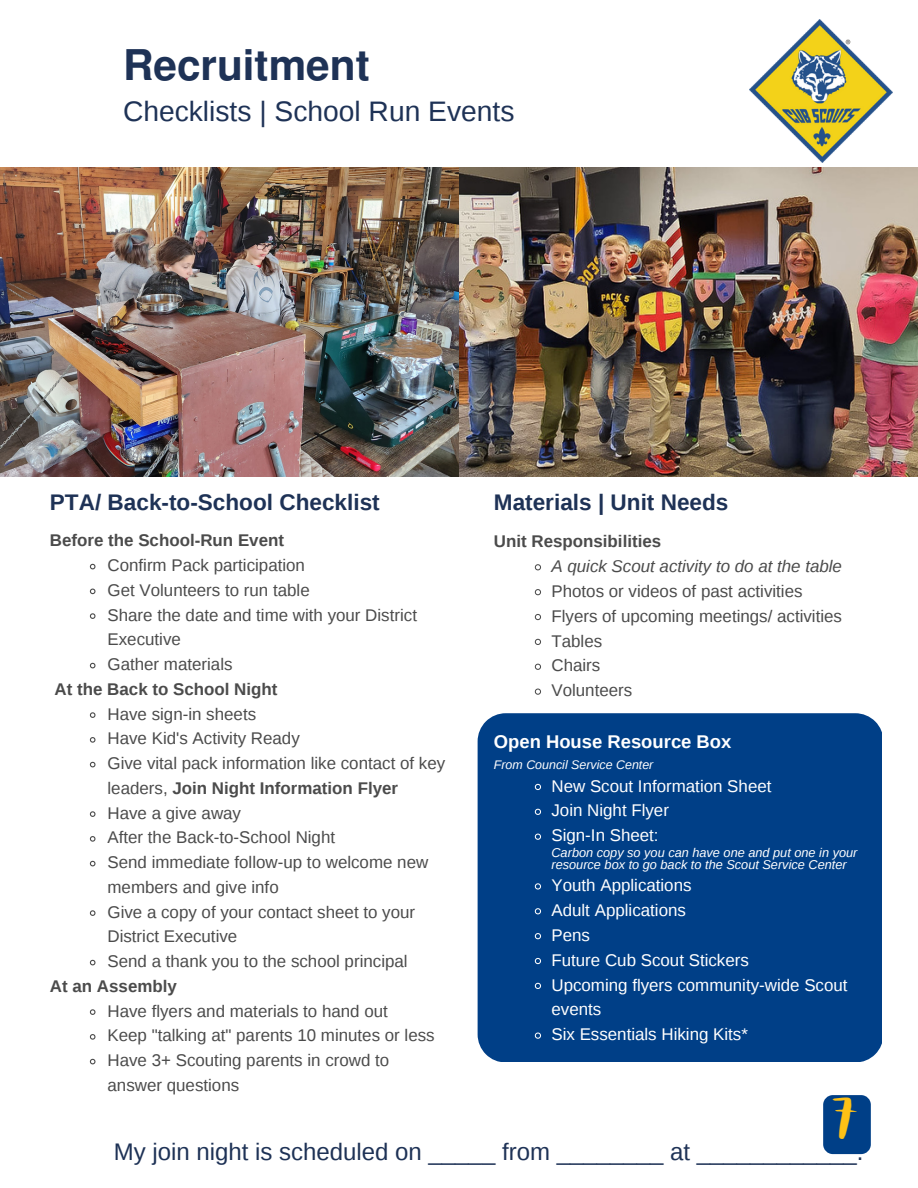
<style>
.page{position:relative;width:918px;height:1188px;background:#fff}
.page>*{position:absolute;margin:0;border:0;box-sizing:border-box;transform-origin:0 0}
.t1{font:700 42.3px "Ouhod";color:#1e3256}
.t2{font:28.2px "Liberation Sans";color:#1e3256}
.t3{font:24px "Liberation Sans";color:#1e3256}
.t4{font:700 22.5px "Liberation Sans";color:#1e3256}
.t5{font:700 18.45px "Liberation Sans";color:#fff}
.t6{font:16.95px/24.8px "Liberation Sans";color:#4b4b4b}
.t7{font:16.95px/24.9px "Liberation Sans";color:#fff}
.t8{font:700 16.95px "Liberation Sans";color:#4b4b4b}
.t9{font:italic 16.95px "Liberation Sans";color:#4b4b4b}
.t10{font:italic 12.75px/12.8px "Liberation Sans";color:#fff}
.t11{font:italic 12.45px "Liberation Sans";color:#fff}
.s1{font-weight:700}
</style>
<div class="page">
<img style="left:0;top:167px;width:918px;height:309px">
<div style="left:478px;top:713px;width:404px;height:349px;background:#003f87"></div>
<img style="left:750px;top:20px;width:143px;height:143px">
<svg style="left:89px;top:563px;width:7px;height:7px"></svg>
<svg style="left:89px;top:588px;width:7px;height:7px"></svg>
<svg style="left:89px;top:613px;width:7px;height:6px"></svg>
<svg style="left:89px;top:662px;width:7px;height:7px"></svg>
<svg style="left:89px;top:712px;width:7px;height:6px"></svg>
<svg style="left:89px;top:737px;width:7px;height:6px"></svg>
<svg style="left:89px;top:761px;width:7px;height:7px"></svg>
<svg style="left:89px;top:811px;width:7px;height:6px"></svg>
<svg style="left:89px;top:836px;width:7px;height:6px"></svg>
<svg style="left:89px;top:860px;width:7px;height:7px"></svg>
<svg style="left:89px;top:910px;width:7px;height:6px"></svg>
<svg style="left:89px;top:959px;width:7px;height:7px"></svg>
<svg style="left:89px;top:1009px;width:7px;height:6px"></svg>
<svg style="left:89px;top:1034px;width:7px;height:6px"></svg>
<svg style="left:89px;top:1058px;width:7px;height:7px"></svg>
<svg style="left:534px;top:564px;width:7px;height:7px"></svg>
<svg style="left:534px;top:589px;width:7px;height:7px"></svg>
<svg style="left:534px;top:614px;width:7px;height:7px"></svg>
<svg style="left:534px;top:638px;width:7px;height:7px"></svg>
<svg style="left:534px;top:663px;width:7px;height:7px"></svg>
<svg style="left:534px;top:688px;width:7px;height:7px"></svg>
<svg style="left:534px;top:783px;width:8px;height:8px"></svg>
<svg style="left:534px;top:808px;width:8px;height:8px"></svg>
<svg style="left:534px;top:833px;width:8px;height:8px"></svg>
<svg style="left:534px;top:883px;width:8px;height:7px"></svg>
<svg style="left:534px;top:907px;width:8px;height:8px"></svg>
<svg style="left:534px;top:932px;width:8px;height:8px"></svg>
<svg style="left:534px;top:957px;width:8px;height:8px"></svg>
<svg style="left:534px;top:982px;width:8px;height:8px"></svg>
<svg style="left:534px;top:1032px;width:8px;height:8px"></svg>
<div style="left:823px;top:1095px;width:48px;height:59px;background:#003f87;border-radius:10px"></div>
<h1 class="t1" style="left:123px;top:31px;width:248px">Recruitment</h1>
<h2 class="t2" style="left:123px;top:95px;width:393px">Checklists | School Run Events</h2>
<h3 class="t4" style="left:50px;top:490px;width:331px">PTA/ Back-to-School Checklist</h3>
<p class="t8" style="left:50px;top:531px;width:236px">Before the School-Run Event</p>
<p class="t6" style="left:108px;top:553px;width:311px">Confirm Pack participation<br>Get Volunteers to run table<br>Share the date and time with your District<br>Executive<br>Gather materials</p>
<p class="t6" style="left:108px;top:701px;width:339px">Have sign-in sheets<br>Have Kid's Activity Ready<br>Give vital pack information like contact of key leaders, <span class="s1">Join Night Information Flyer<br></span>Have a give away<br>After the Back-to-School Night<br>Send immediate follow-up to welcome new members and give info<br>Give a copy of your contact sheet to your<br>District Executive<br>Send a thank you to the school principal</p>
<p class="t6" style="left:108px;top:998px;width:329px">Have flyers and materials to hand out<br>Keep "talking at" parents 10 minutes or less Have 3+ Scouting parents in crowd to answer questions</p>
<p class="t8" style="left:55px;top:680px;width:224px">At the Back to School Night</p>
<p class="t8" style="left:50px;top:977px;width:128px">At an Assembly</p>
<h3 class="t4" style="left:494px;top:490px;width:236px">Materials | Unit Needs</h3>
<p class="t8" style="left:494px;top:532px;width:169px">Unit Responsibilities</p>
<p class="t9" style="left:551px;top:557px;width:292px">A quick Scout activity to do at the table</p>
<p class="t6" style="left:551px;top:579px;width:292px">Photos or videos of past activities<br>Flyers of upcoming meetings/ activities<br>Tables<br>Chairs<br>Volunteers</p>
<p class="t5" style="left:494px;top:731px;width:239px">Open House Resource Box</p>
<p class="t11" style="left:494px;top:758px;width:161px">From Council Service Center</p>
<p class="t7" style="left:551px;top:773px;width:222px">New Scout Information Sheet<br>Join Night Flyer<br>Sign-In Sheet:</p>
<p class="t7" style="left:551px;top:873px;width:298px">Youth Applications<br>Adult Applications<br>Pens<br>Future Cub Scout Stickers<br>Upcoming flyers community-wide Scout events<br>Six Essentials Hiking Kits*</p>
<p class="t10" style="left:551px;top:846px;width:308px">Carbon copy so you can have one and put one in your resource box to go back to the Scout Service Center</p>
<h3 class="t3" style="left:114px;top:1139px;width:751px">My join night is scheduled on _____ from ________ at ____________.<sup>7</sup></h3>
</div>
